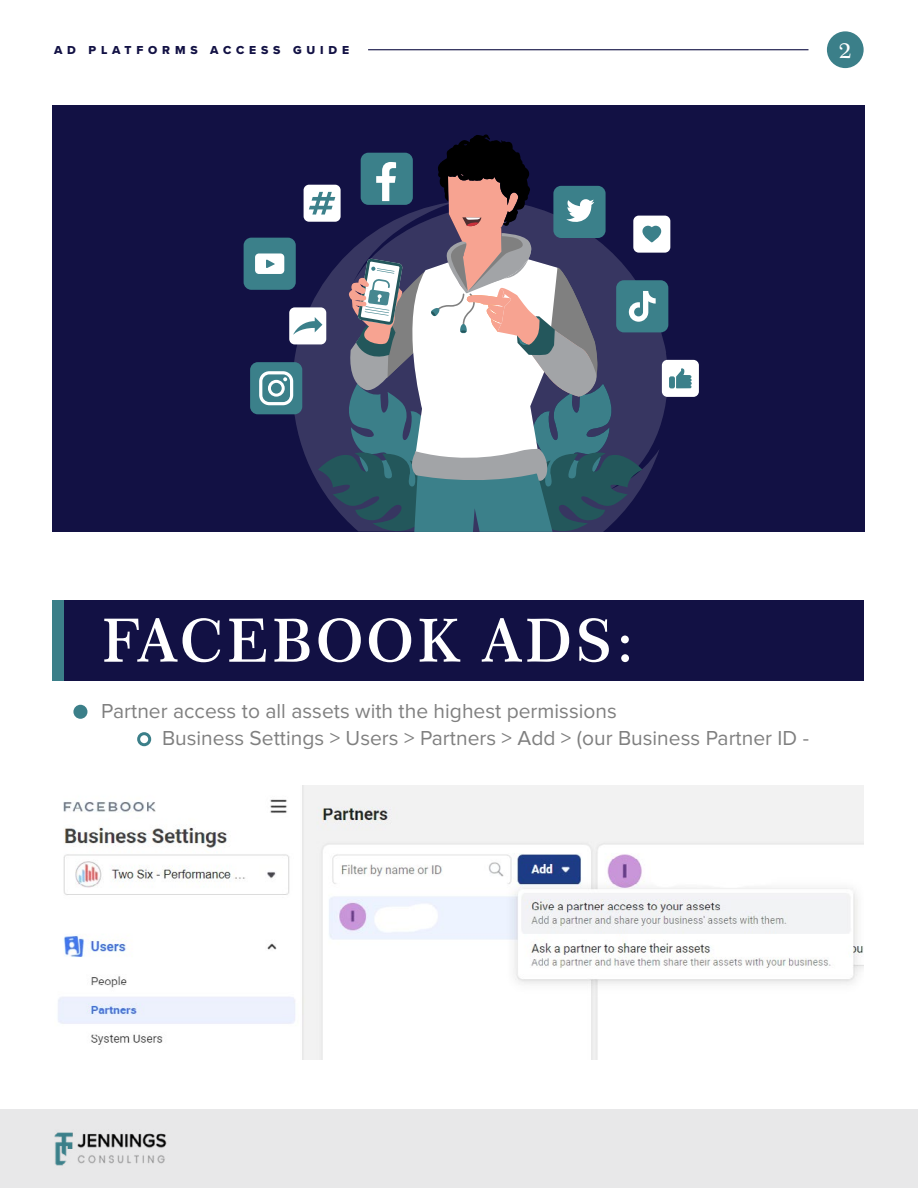
<style>
.page{position:relative;width:918px;height:1188px;background:#fff}
.page>*{position:absolute;margin:0;border:0;box-sizing:border-box;transform-origin:0 0}
.t1{font:600 60px "Century 751 BT";letter-spacing:.05em;color:#fff}
.t2{font:21px/27px "Proxima Nova";color:#808080}
.t3{font:600 21px "Century 751 BT";color:#fff}
.t4{font:12px "Proxima Nova Extrabld";letter-spacing:.4em;color:#121144}
</style>
<div class="page">
<div style="left:52px;top:105px;width:814px;height:426px;background:#121144"></div>
<div style="left:0;top:1110px;width:918px;height:78px;background:#e8e8e9"></div>
<div style="left:54px;top:600px;width:810px;height:81px;background:#121144"></div>
<div style="left:52px;top:600px;width:12px;height:81px;background:#3b7f89"></div>
<div style="left:827px;top:31px;width:37px;height:37px;background:#3b7f89;border-radius:50%"></div>
<div style="left:73px;top:705px;width:14px;height:14px;background:#3b7f89;border-radius:50%"></div>
<div style="left:137px;top:732px;width:14px;height:14px;border:3px solid #3b7f89;border-radius:50%"></div>
<img style="left:58px;top:785px;width:806px;height:275px">
<hr style="left:368px;top:49px;width:440px;height:1px;background:#121144">
<img style="left:54px;top:1132px;width:113px;height:34px">
<div style="left:244px;top:238px;width:52px;height:52px;background:#3b808a;border-radius:8px"></div>
<div style="left:616px;top:280px;width:52px;height:52px;background:#3b808a;border-radius:8px"></div>
<div style="left:250px;top:362px;width:52px;height:52px;background:#3b808a;border-radius:8px"></div>
<div style="left:633px;top:216px;width:37px;height:37px;background:#fff;border-radius:5px"></div>
<div style="left:662px;top:360px;width:37px;height:37px;background:#fff;border-radius:5px"></div>
<svg style="left:676px;top:368px;width:16px;height:20px"></svg>
<div style="left:669px;top:376px;width:6px;height:12px;background:#3b808a;border-radius:2px"></div>
<svg style="left:255px;top:134px;width:406px;height:398px"></svg>
<p class="t4" style="left:54px;top:41px;width:297px">AD PLATFORMS ACCESS GUIDE</p>
<p class="t3" style="left:839px;top:37px;width:14px">2</p>
<h1 class="t1" style="left:101px;top:604px;width:535px">FACEBOOK ADS:</h1>
<p class="t2" style="left:162px;top:698px;width:649px;text-indent:-61px">Partner access to all assets with the highest permissions<br>Business Settings &gt; Users &gt; Partners &gt; Add &gt; (our Business Partner ID -</p>
</div>
